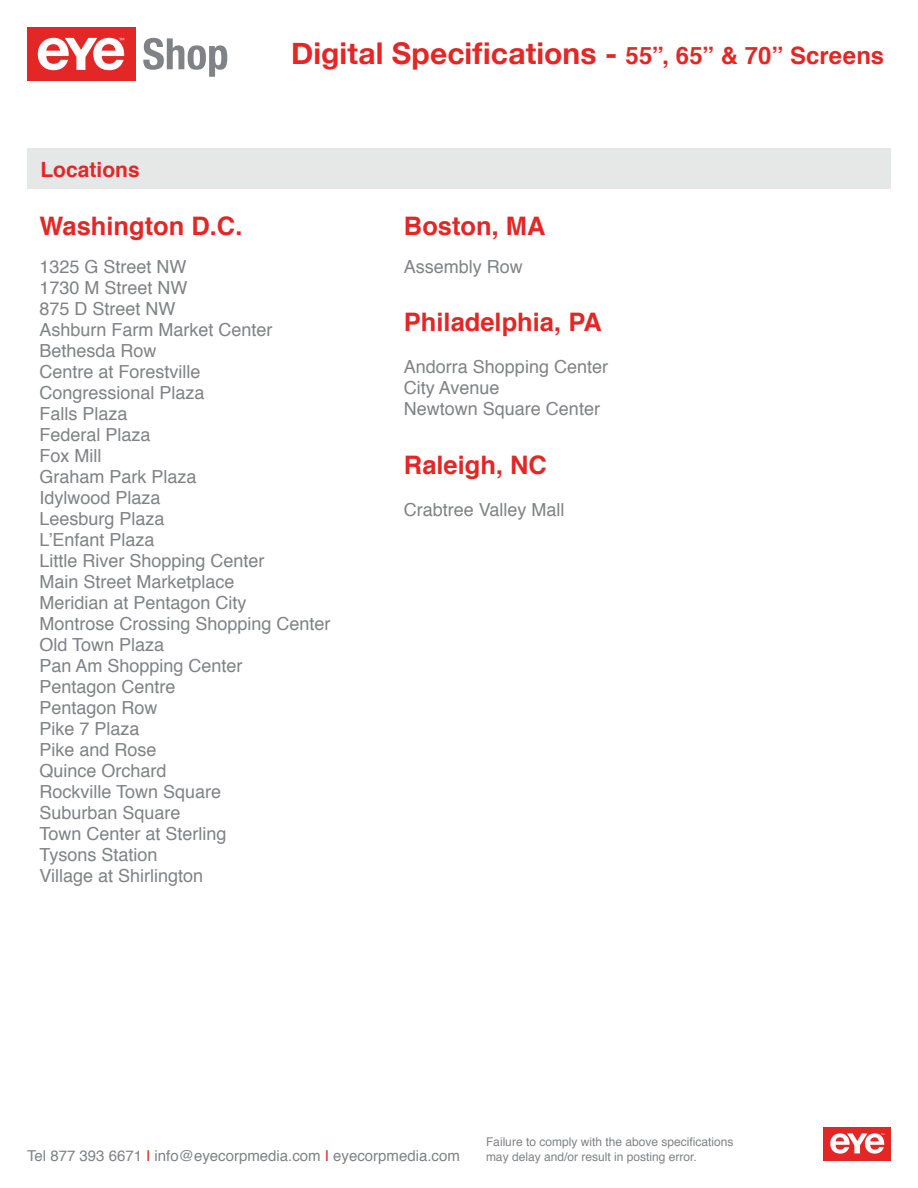
<style>
.page{position:relative;width:918px;height:1188px;background:#fff}
.page>*{position:absolute;margin:0;border:0;box-sizing:border-box;transform-origin:0 0}
.t1{font:700 30px "Helvetica Neue";letter-spacing:.005em;color:#e32726}
.t2{font:700 25.5px "Helvetica";color:#e32726}
.t3{font:700 21px "Helvetica";color:#e32726}
.t4{font:18px/21px "Helvetica";color:#808285}
.t5{font:15px "Helvetica";color:#808285}
.t6{font:12px/14.4px "Helvetica";color:#808285}
.s1{font-family:"Helvetica";font-size:24px}
.s2{color:#e32726}
</style>
<div class="page">
<div style="left:27px;top:148px;width:864px;height:41px;background:#e6e8e8"></div>
<div style="left:27px;top:27px;width:108px;height:54px;background:#e32726"></div>
<svg style="left:38px;top:38px;width:87px;height:32px"></svg>
<svg style="left:143px;top:38px;width:84px;height:39px"></svg>
<div style="left:824px;top:1127px;width:67px;height:33px;background:#e32726"></div>
<svg style="left:830px;top:1133px;width:55px;height:21px"></svg>
<h1 class="t1" style="left:291px;top:30px;width:595px">Digital Specifications - <span class="s1">55”, 65” &amp; 70” Screens</span></h1>
<p class="t3" style="left:40px;top:152px;width:101px">Locations</p>
<h2 class="t2" style="left:39px;top:206px;width:205px">Washington D.C.</h2>
<p class="t4" style="left:39px;top:256px;width:293px">1325 G Street NW<br>1730 M Street NW<br>875 D Street NW<br>Ashburn Farm Market Center<br>Bethesda Row<br>Centre at Forestville<br>Congressional Plaza<br>Falls Plaza<br>Federal Plaza<br>Fox Mill<br>Graham Park Plaza<br>Idylwood Plaza<br>Leesburg Plaza<br>L’Enfant Plaza<br>Little River Shopping Center<br>Main Street Marketplace<br>Meridian at Pentagon City<br>Montrose Crossing Shopping Center<br>Old Town Plaza<br>Pan Am Shopping Center<br>Pentagon Centre<br>Pentagon Row<br>Pike 7 Plaza<br>Pike and Rose<br>Quince Orchard<br>Rockville Town Square<br>Suburban Square<br>Town Center at Sterling<br>Tysons Station<br>Village at Shirlington</p>
<h2 class="t2" style="left:404px;top:206px;width:143px">Boston, MA</h2>
<p class="t4" style="left:404px;top:256px;width:121px">Assembly Row</p>
<h2 class="t2" style="left:404px;top:302px;width:199px">Philadelphia, PA</h2>
<p class="t4" style="left:404px;top:357px;width:206px">Andorra Shopping Center<br>City Avenue<br>Newtown Square Center</p>
<h2 class="t2" style="left:404px;top:444px;width:145px">Raleigh, NC</h2>
<p class="t4" style="left:404px;top:499px;width:162px">Crabtree Valley Mall</p>
<p class="t5" style="left:27px;top:1144px;width:434px">Tel 877 393 6671 <span class="s2">I</span> info@eyecorpmedia.com <span class="s2">I</span> eyecorpmedia.com</p>
<p class="t6" style="left:486px;top:1135px;width:249px">Failure to comply with the above specifications may delay and/or result in posting error.</p>
</div>
